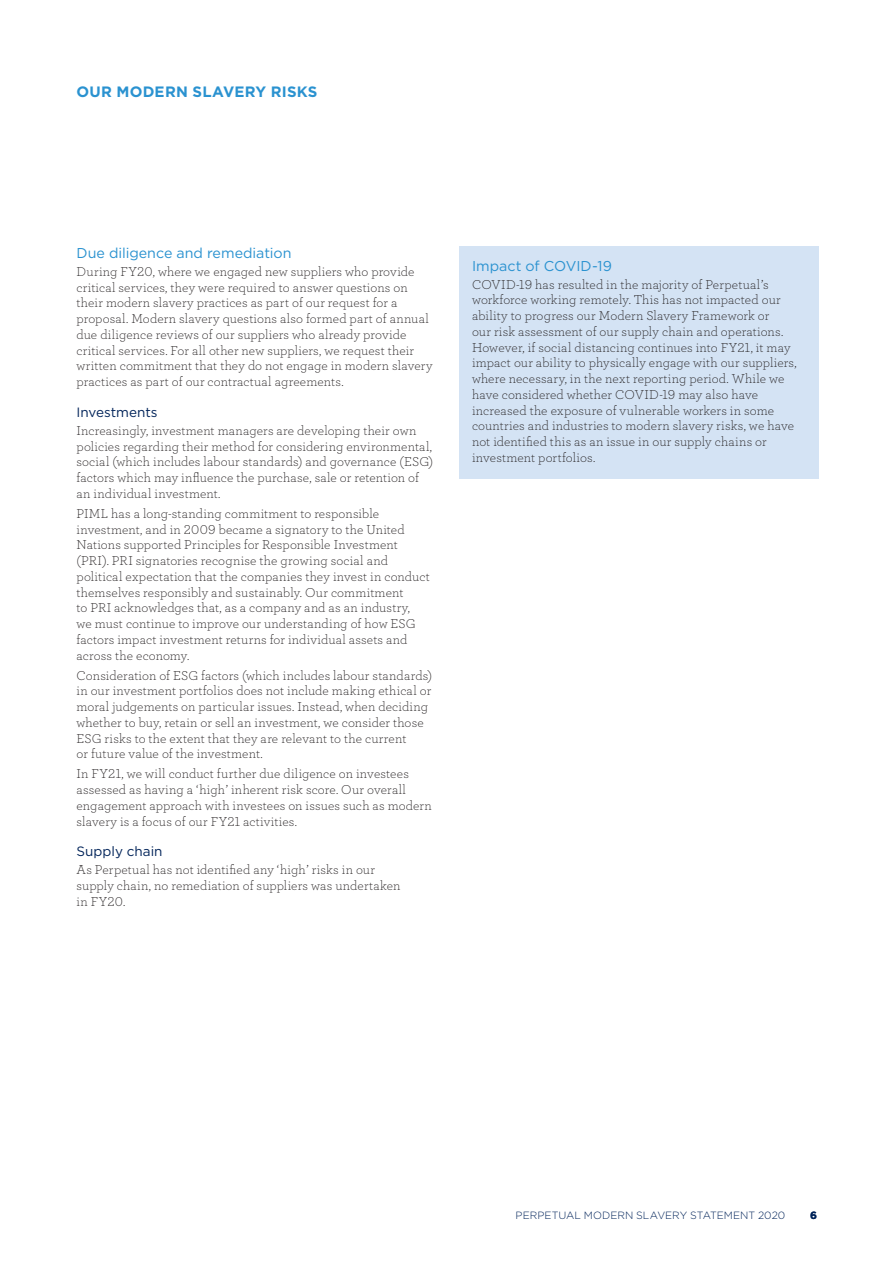
<style>
.page{position:relative;width:893px;height:1263px;background:#fff}
.page>*{position:absolute;margin:0;border:0;box-sizing:border-box;transform-origin:0 0}
._000_Continuation_se{font:700 15px "Gotham";letter-spacing:.015em;color:#2a92d0}
._03_heading_lvl_3{font:14.25px "Gotham";color:#2a92d0}
._05_body{font:13.5px/15.8px "Archer Light LF";letter-spacing:.01em;color:#231f20}
._04_heading_lvl_4{font:13.5px "Gotham";color:#002359}
.t1{font:300 10.5px "Gotham";letter-spacing:.005em;color:#002359}
.t2{font:700 10.5px "Gotham";color:#002359}
</style>
<div class="page">
<div style="left:459px;top:247px;width:360px;height:232px;background:#d4e3f4"></div>
<p class="_000_Continuation_se" style="left:77px;top:82px;width:242px">OUR MODERN SLAVERY RISKS</p>
<p class="_03_heading_lvl_3" style="left:77px;top:244px;width:217px">Due diligence and remediation</p>
<p class="_05_body" style="left:77px;top:263px;width:358px">During FY20, where we engaged new suppliers who provide critical services, they were required to answer questions on their modern slavery practices as part of our request for a proposal. Modern slavery questions also formed part of annual due diligence reviews of our suppliers who already provide critical services. For all other new suppliers, we request their written commitment that they do not engage in modern slavery practices as part of our contractual agreements.</p>
<p class="_04_heading_lvl_4" style="left:77px;top:403px;width:83px">Investments</p>
<p class="_05_body" style="left:77px;top:422px;width:358px">Increasingly, investment managers are developing their own policies regarding their method for considering environmental, social (which includes labour standards) and governance (ESG) factors which may influence the purchase, sale or retention of an individual investment.</p>
<p class="_05_body" style="left:77px;top:505px;width:355px">PIML has a long-standing commitment to responsible investment, and in 2009 became a signatory to the United Nations supported Principles for Responsible Investment (PRI). PRI signatories recognise the growing social and political expectation that the companies they invest in conduct themselves responsibly and sustainably. Our commitment<br>to PRI acknowledges that, as a company and as an industry,<br>we must continue to improve our understanding of how ESG factors impact investment returns for individual assets and across the economy.</p>
<p class="_05_body" style="left:77px;top:667px;width:357px">Consideration of ESG factors (which includes labour standards) in our investment portfolios does not include making ethical or moral judgements on particular issues. Instead, when deciding whether to buy, retain or sell an investment, we consider those ESG risks to the extent that they are relevant to the current<br>or future value of the investment.</p>
<p class="_05_body" style="left:77px;top:766px;width:357px">In FY21, we will conduct further due diligence on investees assessed as having a ‘high’ inherent risk score. Our overall engagement approach with investees on issues such as modern slavery is a focus of our FY21 activities.</p>
<p class="_04_heading_lvl_4" style="left:77px;top:843px;width:87px">Supply chain</p>
<p class="_05_body" style="left:77px;top:861px;width:326px">As Perpetual has not identified any ‘high’ risks in our supply chain, no remediation of suppliers was undertaken in FY20.</p>
<p class="_03_heading_lvl_3" style="left:472px;top:257px;width:141px">Impact of COVID-19</p>
<p class="_05_body" style="left:472px;top:276px;width:326px">COVID-19 has resulted in the majority of Perpetual’s workforce working remotely. This has not impacted our ability to progress our Modern Slavery Framework or<br>our risk assessment of our supply chain and operations.<br>However, if social distancing continues into FY21, it may impact our ability to physically engage with our suppliers, where necessary, in the next reporting period. While we have considered whether COVID-19 may also have increased the exposure of vulnerable workers in some countries and industries to modern slavery risks, we have not identified this as an issue in our supply chains or investment portfolios.</p>
<p class="t1" style="left:516px;top:1209px;width:271px">PERPETUAL MODERN SLAVERY STATEMENT 2020</p>
<p class="t2" style="left:810px;top:1209px;width:8px">6</p>
</div>
